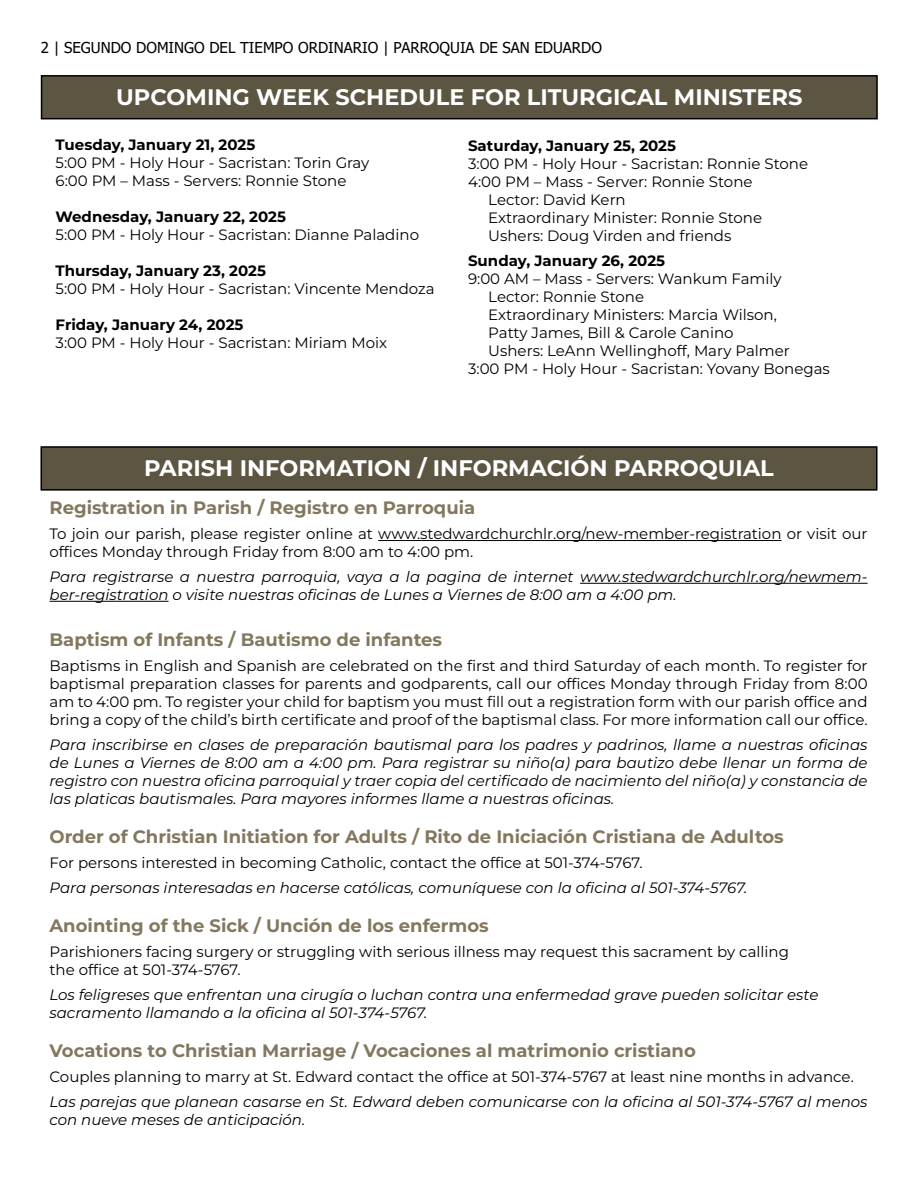
<style>
.page{position:relative;width:918px;height:1188px;background:#fff}
.page>*{position:absolute;margin:0;border:0;box-sizing:border-box;transform-origin:0 0}
.t1{font:700 22.5px "Montserrat";color:#fff}
.t2{font:700 18px "Montserrat";color:#83785f}
.t3{font:15px/18px "Montserrat";color:#000}
.t4{font:italic 15px/18px "Montserrat";color:#000}
.t5{font:700 15px "Montserrat";color:#000}
.t6{font:15px "Tahoma";color:#000}
</style>
<div class="page">
<hr style="left:378px;top:540px;width:404px;height:1px;background:#000">
<hr style="left:580px;top:583px;width:288px;height:1px;background:#000">
<hr style="left:50px;top:601px;width:119px;height:1px;background:#000">
<div style="left:42px;top:76px;width:835px;height:43px;background:#5c5542"></div>
<div style="left:41px;top:75px;width:837px;height:44px;border:2px solid #000"></div>
<div style="left:41px;top:447px;width:836px;height:43px;background:#5c5542"></div>
<div style="left:40px;top:446px;width:838px;height:45px;border:2px solid #000"></div>
<p class="t6" style="left:41px;top:37px;width:563px">2 | SEGUNDO DOMINGO DEL TIEMPO ORDINARIO | PARROQUIA DE SAN EDUARDO</p>
<h1 class="t1" style="left:116px;top:82px;width:688px">UPCOMING WEEK SCHEDULE FOR LITURGICAL MINISTERS</h1>
<p class="t5" style="left:56px;top:135px;width:201px">Tuesday, January 21, 2025</p>
<p class="t3" style="left:56px;top:154px;width:315px">5:00 PM - Holy Hour - Sacristan: Torin Gray<br>6:00 PM – Mass - Servers: Ronnie Stone</p>
<p class="t5" style="left:56px;top:207px;width:232px">Wednesday, January 22, 2025</p>
<p class="t3" style="left:56px;top:226px;width:365px">5:00 PM - Holy Hour - Sacristan: Dianne Paladino</p>
<p class="t5" style="left:56px;top:261px;width:212px">Thursday, January 23, 2025</p>
<p class="t3" style="left:56px;top:280px;width:381px">5:00 PM - Holy Hour - Sacristan: Vincente Mendoza</p>
<p class="t5" style="left:56px;top:315px;width:189px">Friday, January 24, 2025</p>
<p class="t3" style="left:56px;top:334px;width:333px">3:00 PM - Holy Hour - Sacristan: Miriam Moix</p>
<p class="t5" style="left:468px;top:136px;width:210px">Saturday, January 25, 2025</p>
<p class="t3" style="left:468px;top:154px;width:342px">3:00 PM - Holy Hour - Sacristan: Ronnie Stone</p>
<p class="t3" style="left:468px;top:172px;width:286px">4:00 PM – Mass - Server: Ronnie Stone</p>
<p class="t3" style="left:488px;top:190px;width:139px">Lector: David Kern</p>
<p class="t3" style="left:488px;top:208px;width:275px">Extraordinary Minister: Ronnie Stone</p>
<p class="t3" style="left:488px;top:226px;width:245px">Ushers: Doug Virden and friends</p>
<p class="t5" style="left:468px;top:250px;width:199px">Sunday, January 26, 2025</p>
<p class="t3" style="left:468px;top:269px;width:315px">9:00 AM – Mass - Servers: Wankum Family</p>
<p class="t3" style="left:488px;top:287px;width:157px">Lector: Ronnie Stone</p>
<p class="t3" style="left:488px;top:305px;width:290px">Extraordinary Ministers: Marcia Wilson,</p>
<p class="t3" style="left:488px;top:323px;width:247px">Patty James, Bill &amp; Carole Canino</p>
<p class="t3" style="left:488px;top:341px;width:303px">Ushers: LeAnn Wellinghoff, Mary Palmer</p>
<p class="t3" style="left:468px;top:359px;width:363px">3:00 PM - Holy Hour - Sacristan: Yovany Bonegas</p>
<h1 class="t1" style="left:144px;top:453px;width:631px">PARISH INFORMATION / INFORMACIÓN PARROQUIAL</h1>
<p class="t2" style="left:50px;top:496px;width:427px">Registration in Parish / Registro en Parroquia</p>
<p class="t3" style="left:50px;top:524px;width:820px">To join our parish, please register online at www.stedwardchurchlr.org/new-member-registration or visit our offices Monday through Friday from 8:00 am to 4:00 pm.</p>
<p class="t4" style="left:50px;top:567px;width:820px">Para registrarse a nuestra parroquia, vaya a la pagina de internet www.stedwardchurchlr.org/newmem&shy;ber-registration o visite nuestras oficinas de Lunes a Viernes de 8:00 am a 4:00 pm.</p>
<p class="t2" style="left:50px;top:628px;width:394px">Baptism of Infants / Bautismo de infantes</p>
<p class="t3" style="left:50px;top:656px;width:820px;text-align:justify">Baptisms in English and Spanish are celebrated on the first and third Saturday of each month. To register for baptismal preparation classes for parents and godparents, call our offices Monday through Friday from 8:00 am to 4:00 pm. To register your child for baptism you must fill out a registration form with our parish office and bring a copy of the child’s birth certificate and proof of the baptismal class. For more information call our office.</p>
<p class="t4" style="left:50px;top:735px;width:820px;text-align:justify">Para inscribirse en clases de preparación bautismal para los padres y padrinos, llame a nuestras oficinas de Lunes a Viernes de 8:00 am a 4:00 pm. Para registrar su niño(a) para bautizo debe llenar un forma de registro con nuestra oficina parroquial y traer copia del certificado de nacimiento del niño(a) y constancia de las platicas bautismales. Para mayores informes llame a nuestras oficinas.</p>
<p class="t2" style="left:50px;top:825px;width:736px">Order of Christian Initiation for Adults / Rito de Iniciación Cristiana de Adultos</p>
<p class="t3" style="left:50px;top:853px;width:595px">For persons interested in becoming Catholic, contact the office at 501-374-5767.</p>
<p class="t4" style="left:50px;top:878px;width:699px">Para personas interesadas en hacerse católicas, comuníquese con la oficina al 501-374-5767.</p>
<p class="t2" style="left:50px;top:914px;width:441px">Anointing of the Sick / Unción de los enfermos</p>
<p class="t3" style="left:50px;top:942px;width:741px">Parishioners facing surgery or struggling with serious illness may request this sacrament by calling the office at 501-374-5767.</p>
<p class="t4" style="left:50px;top:985px;width:770px">Los feligreses que enfrentan una cirugía o luchan contra una enfermedad grave pueden solicitar este sacramento llamando a la oficina al 501-374-5767.</p>
<p class="t2" style="left:50px;top:1039px;width:648px">Vocations to Christian Marriage / Vocaciones al matrimonio cristiano</p>
<p class="t3" style="left:50px;top:1067px;width:806px">Couples planning to marry at St. Edward contact the office at 501-374-5767 at least nine months in advance.</p>
<p class="t4" style="left:50px;top:1092px;width:820px">Las parejas que planean casarse en St. Edward deben comunicarse con la oficina al 501-374-5767 al menos con nueve meses de anticipación.</p>
</div>
